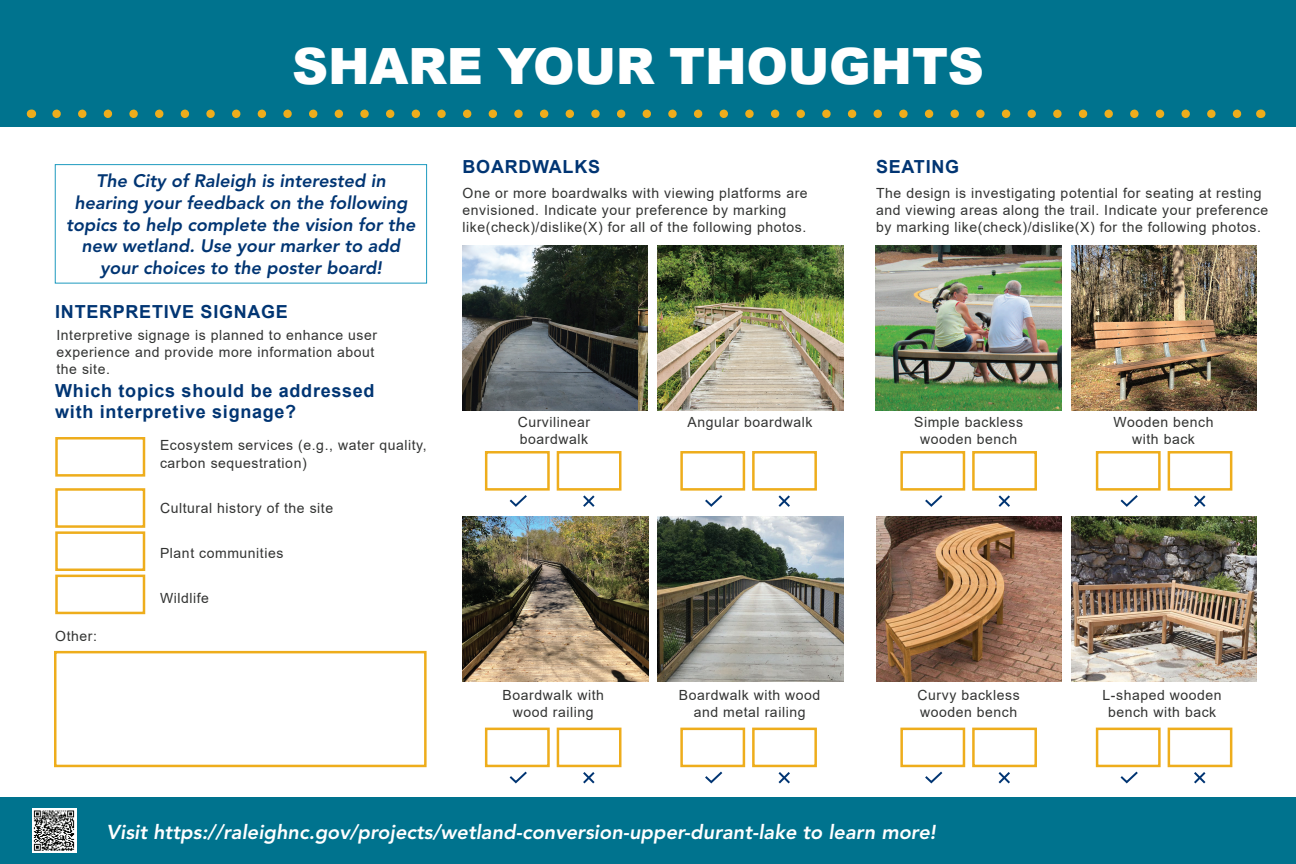
<style>
.page{position:relative;width:1296px;height:864px;background:#fff}
.page>*{position:absolute;margin:0;border:0;box-sizing:border-box;transform-origin:0 0}
.t1{font:900 50px "Arial";letter-spacing:-.005em;color:#fff}
.t2{font:italic 800 20px "Avenir LT Std";color:#fff}
.t3{font:italic 800 18px/21.6px "Avenir LT Std";color:#013573;text-align:center}
.t4{font:700 18px/21px "Arial";letter-spacing:.04em;color:#013573}
.t5{font:14px/17px "Arial";letter-spacing:.04em;color:#323332}
</style>
<div class="page">
<svg style="left:1120px;top:771px;width:18px;height:13px"></svg>
<svg style="left:925px;top:771px;width:18px;height:13px"></svg>
<svg style="left:1120px;top:495px;width:18px;height:12px"></svg>
<svg style="left:925px;top:495px;width:18px;height:12px"></svg>
<svg style="left:705px;top:771px;width:18px;height:13px"></svg>
<svg style="left:509px;top:771px;width:18px;height:13px"></svg>
<svg style="left:705px;top:495px;width:18px;height:12px"></svg>
<svg style="left:509px;top:495px;width:18px;height:12px"></svg>
<div style="left:0;top:797px;width:1296px;height:67px;background:#00738e"></div>
<div style="left:0;top:0;width:1296px;height:127px;background:#00738e"></div>
<svg style="left:57px;top:110px;width:1185px;height:8px"></svg>
<img style="left:658px;top:517px;width:185px;height:164px">
<img style="left:463px;top:517px;width:185px;height:164px">
<img style="left:658px;top:246px;width:185px;height:164px">
<img style="left:637px;top:246px;width:11px;height:164px">
<img style="left:876px;top:246px;width:185px;height:164px">
<img style="left:876px;top:517px;width:185px;height:164px">
<img style="left:1072px;top:246px;width:185px;height:164px">
<img style="left:1072px;top:517px;width:185px;height:164px">
<svg style="left:1194px;top:772px;width:12px;height:12px"></svg>
<div style="left:1096px;top:728px;width:65px;height:39px;border:2px solid #eead1c"></div>
<div style="left:1168px;top:728px;width:64px;height:39px;border:2px solid #eead1c"></div>
<svg style="left:998px;top:772px;width:12px;height:12px"></svg>
<div style="left:900px;top:728px;width:65px;height:39px;border:2px solid #eead1c"></div>
<div style="left:972px;top:728px;width:65px;height:39px;border:2px solid #eead1c"></div>
<svg style="left:1194px;top:495px;width:12px;height:12px"></svg>
<div style="left:1096px;top:451px;width:65px;height:40px;border:2px solid #eead1c"></div>
<div style="left:1168px;top:451px;width:64px;height:40px;border:2px solid #eead1c"></div>
<svg style="left:998px;top:495px;width:12px;height:12px"></svg>
<div style="left:900px;top:451px;width:65px;height:40px;border:2px solid #eead1c"></div>
<div style="left:972px;top:451px;width:65px;height:40px;border:2px solid #eead1c"></div>
<svg style="left:778px;top:772px;width:12px;height:12px"></svg>
<div style="left:680px;top:728px;width:65px;height:39px;border:2px solid #eead1c"></div>
<div style="left:752px;top:728px;width:65px;height:39px;border:2px solid #eead1c"></div>
<svg style="left:583px;top:772px;width:12px;height:12px"></svg>
<div style="left:485px;top:728px;width:65px;height:39px;border:2px solid #eead1c"></div>
<div style="left:557px;top:728px;width:65px;height:39px;border:2px solid #eead1c"></div>
<svg style="left:778px;top:495px;width:12px;height:12px"></svg>
<div style="left:680px;top:451px;width:65px;height:40px;border:2px solid #eead1c"></div>
<div style="left:752px;top:451px;width:65px;height:40px;border:2px solid #eead1c"></div>
<svg style="left:583px;top:495px;width:12px;height:12px"></svg>
<div style="left:485px;top:451px;width:65px;height:40px;border:2px solid #eead1c"></div>
<div style="left:557px;top:451px;width:65px;height:40px;border:2px solid #eead1c"></div>
<img style="left:463px;top:246px;width:174px;height:164px">
<div style="left:54px;top:651px;width:373px;height:116px;border:2px solid #eead1c"></div>
<div style="left:55px;top:164px;width:372px;height:119px;border:1px solid #1d9abf"></div>
<div style="left:55px;top:437px;width:90px;height:40px;border:2px solid #eead1c"></div>
<div style="left:55px;top:488px;width:90px;height:40px;border:2px solid #eead1c"></div>
<div style="left:55px;top:531px;width:90px;height:40px;border:2px solid #eead1c"></div>
<div style="left:55px;top:575px;width:90px;height:39px;border:2px solid #eead1c"></div>
<svg style="left:32px;top:808px;width:44px;height:45px"></svg>
<svg style="left:34px;top:811px;width:40px;height:14px"></svg>
<h1 class="t1" style="left:292px;top:30px;width:693px">SHARE YOUR THOUGHTS</h1>
<p class="t3" style="left:66px;top:171px;width:351px">The City of Raleigh is interested in hearing your feedback on the following topics to help complete the vision for the new wetland. Use your marker to add your choices to the poster board!</p>
<p class="t4" style="left:55px;top:301px;width:234px">INTERPRETIVE SIGNAGE</p>
<p class="t5" style="left:56px;top:326px;width:322px">Interpretive signage is planned to enhance user experience and provide more information about the site.</p>
<p class="t4" style="left:55px;top:381px;width:321px">Which topics should be addressed with interpretive signage?</p>
<p class="t5" style="left:55px;top:628px;width:43px">Other:</p>
<p class="t5" style="left:160px;top:436px;width:268px;line-height:18px">Ecosystem services (e.g., water quality, carbon sequestration)</p>
<p class="t5" style="left:160px;top:500px;width:175px">Cultural history of the site</p>
<p class="t5" style="left:160px;top:545px;width:125px">Plant communities</p>
<p class="t5" style="left:160px;top:590px;width:51px">Wildlife</p>
<p class="t4" style="left:463px;top:156px;width:139px">BOARDWALKS</p>
<p class="t4" style="left:876px;top:156px;width:84px">SEATING</p>
<p class="t5" style="left:463px;top:185px;width:347px">One or more boardwalks with viewing platforms are envisioned. Indicate your preference by marking like(check)/dislike(X) for all of the following photos.</p>
<p class="t5" style="left:876px;top:185px;width:393px">The design is investigating potential for seating at resting and viewing areas along the trail. Indicate your preference by marking like(check)/dislike(X) for the following photos.</p>
<p class="t5" style="left:518px;top:413px;width:74px">Curvilinear boardwalk</p>
<p class="t5" style="left:688px;top:413px;width:126px">Angular boardwalk</p>
<p class="t5" style="left:914px;top:413px;width:110px;text-align:center">Simple backless wooden bench</p>
<p class="t5" style="left:1114px;top:413px;width:102px;text-align:center">Wooden bench with back</p>
<p class="t5" style="left:503px;top:686px;width:103px;text-align:center">Boardwalk with wood railing</p>
<p class="t5" style="left:679px;top:686px;width:143px;text-align:center">Boardwalk with wood and metal railing</p>
<p class="t5" style="left:918px;top:686px;width:104px">Curvy backless wooden bench</p>
<p class="t5" style="left:1103px;top:686px;width:121px;text-align:center">L-shaped wooden bench with back</p>
<h2 class="t2" style="left:107px;top:821px;width:831px">Visit https://raleighnc.gov/projects/wetland-conversion-upper-durant-lake to learn more!</h2>
</div>
